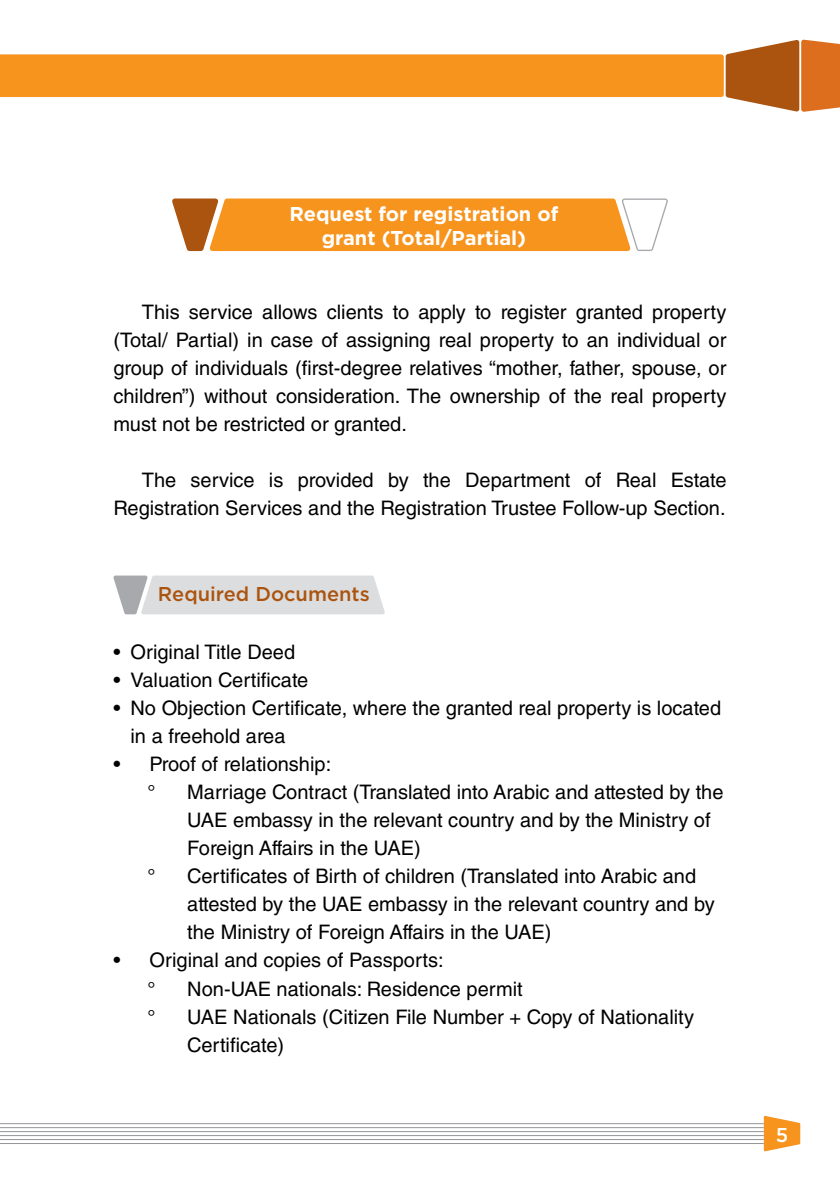
<style>
.page{position:relative;width:840px;height:1191px;background:#fff}
.page>*{position:absolute;margin:0;border:0;box-sizing:border-box;transform-origin:0 0}
.t1{font:20px/28px "Helvetica LT Std";color:#000}
.t2{font:700 20px/24px "Gotham";color:#fff;text-align:center}
.t3{font:500 20px "Gotham";color:#ab5410}
.t4{font:500 20px "Gotham";color:#fff}
</style>
<div class="page">
<svg style="left:763px;top:1116px;width:36px;height:35px"></svg>
<hr style="left:0;top:1123px;width:763px;height:1px;background:#939598">
<hr style="left:0;top:1127px;width:763px;height:1px;background:#939598">
<hr style="left:0;top:1131px;width:763px;height:1px;background:#939598">
<hr style="left:0;top:1135px;width:763px;height:1px;background:#939598">
<hr style="left:0;top:1139px;width:763px;height:1px;background:#939598">
<hr style="left:0;top:1143px;width:763px;height:1px;background:#939598">
<svg style="left:0;top:40px;width:839px;height:72px"></svg>
<svg style="left:172px;top:198px;width:495px;height:53px;background:#f29c38"></svg>
<svg style="left:113px;top:575px;width:271px;height:39px;background:#d9dadb"></svg>
<p class="t2" style="left:289px;top:201px;width:270px">Request for registration of grant (Total/Partial)</p>
<p class="t1" style="left:113px;top:298px;width:614px;text-align:justify;text-indent:28px">This service allows clients to apply to register granted property (Total/ Partial) in case of assigning real property to an individual or group of individuals (first-degree relatives “mother, father, spouse, or children”) without consideration. The ownership of the real property must not be restricted or granted.</p>
<p class="t1" style="left:113px;top:466px;width:614px;text-align:right">The service is provided by the Department of Real Estate<br>Registration Services and the Registration Trustee Follow-up Section.</p>
<p class="t3" style="left:158px;top:581px;width:213px">Required Documents</p>
<p class="t1" style="left:113px;top:638px;width:183px">• Original Title Deed</p>
<p class="t1" style="left:113px;top:666px;width:196px">• Valuation Certificate</p>
<p class="t1" style="left:130px;top:694px;width:591px;text-indent:-17px">• No Objection Certificate, where the granted real property is located in a freehold area</p>
<p class="t1" style="left:147px;top:750px;width:185px;text-indent:-34px">• Proof of relationship: °</p>
<p class="t1" style="left:187px;top:778px;width:537px">Marriage Contract (Translated into Arabic and attested by the<br>UAE embassy in the relevant country and by the Ministry of<br>Foreign Affairs in the UAE)</p>
<p class="t1" style="left:147px;top:862px;width:9px">°</p>
<p class="t1" style="left:187px;top:862px;width:528px">Certificates of Birth of children (Translated into Arabic and attested by the UAE embassy in the relevant country and by the Ministry of Foreign Affairs in the UAE)</p>
<p class="t1" style="left:147px;top:946px;width:297px;text-indent:-34px">• Original and copies of Passports: °</p>
<p class="t1" style="left:187px;top:974px;width:337px">Non-UAE nationals: Residence permit</p>
<p class="t1" style="left:147px;top:1002px;width:9px">°</p>
<p class="t1" style="left:187px;top:1002px;width:508px">UAE Nationals (Citizen File Number + Copy of Nationality<br>Certificate)</p>
<p class="t4" style="left:775px;top:1121px;width:14px">5</p>
</div>
